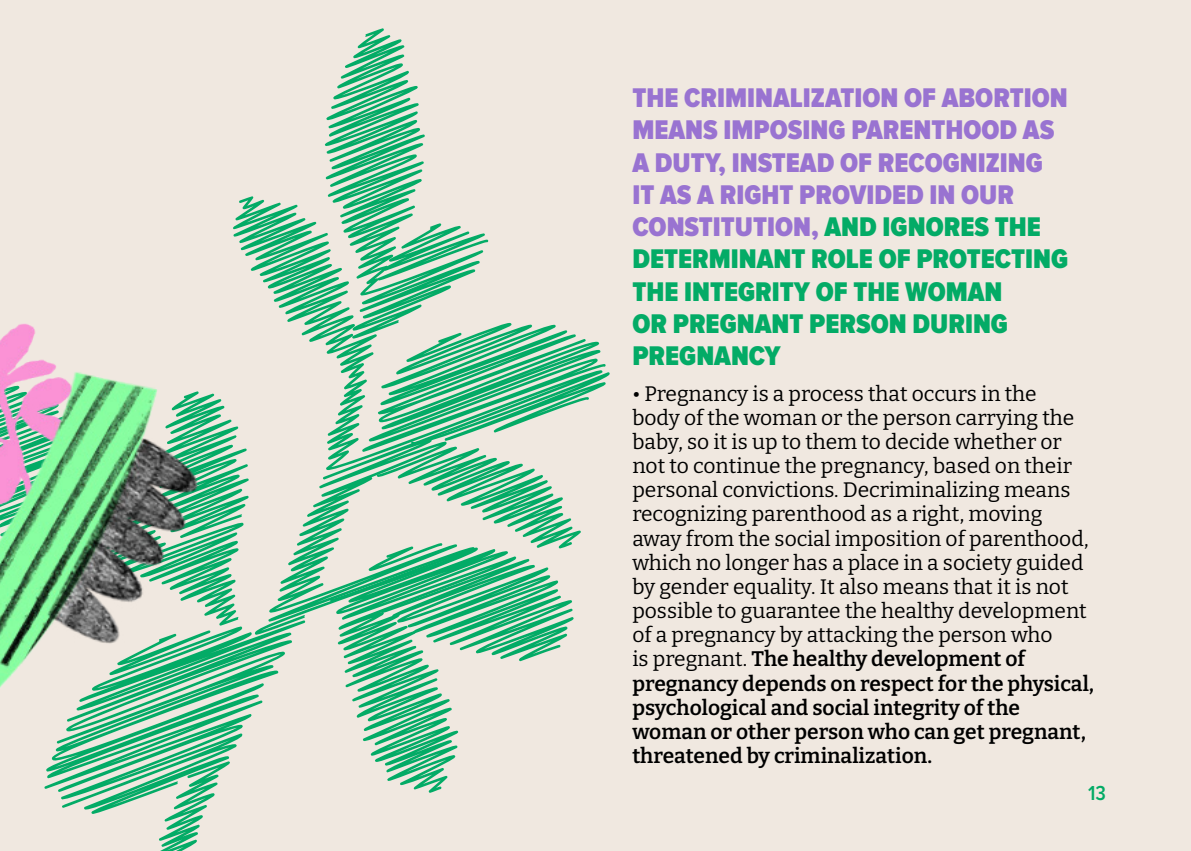
<style>
.page{position:relative;width:1191px;height:851px;background:#fff}
.page>*{position:absolute;margin:0;border:0;box-sizing:border-box;transform-origin:0 0}
.t1{font:900 28px/32.2px "Proxima Nova Cond";color:#9973d1}
.t2{font:21px/24.2px "Bitter";color:#000}
.t3{font:600 21px "Proxima Nova Cond";color:#03ab66}
.s1{color:#03ab66}
.s2{font-weight:600}
</style>
<div class="page">
<div style="left:0;top:0;width:1191px;height:850px;background:#f0e8e0"></div>
<svg style="left:215px;top:399px;width:17px;height:221px"></svg>
<svg style="left:215px;top:620px;width:77px;height:166px"></svg>
<svg style="left:337px;top:634px;width:122px;height:158px"></svg>
<svg style="left:361px;top:364px;width:249px;height:297px"></svg>
<svg style="left:232px;top:196px;width:371px;height:438px"></svg>
<svg style="left:483px;top:223px;width:5px;height:57px"></svg>
<svg style="left:324px;top:28px;width:159px;height:311px"></svg>
<img style="left:0;top:323px;width:215px;height:527px">
<p class="t1" style="left:632px;top:83px;width:437px">THE CRIMINALIZATION OF ABORTION<br>MEANS IMPOSING PARENTHOOD AS<br>A DUTY, INSTEAD OF RECOGNIZING<br>IT AS A RIGHT PROVIDED IN OUR<br>CONSTITUTION, <span class="s1">AND IGNORES THE<br>DETERMINANT ROLE OF PROTECTING<br>THE INTEGRITY OF THE WOMAN<br>OR PREGNANT PERSON DURING<br>PREGNANCY</span></p>
<p class="t2" style="left:632px;top:380px;width:463px">• Pregnancy is a process that occurs in the<br>body of the woman or the person carrying the baby, so it is up to them to decide whether or not to continue the pregnancy, based on their personal convictions. Decriminalizing means recognizing parenthood as a right, moving away from the social imposition of parenthood, which no longer has a place in a society guided by gender equality. It also means that it is not possible to guarantee the healthy development of a pregnancy by attacking the person who<br>is pregnant. <span class="s2">The healthy development of pregnancy depends on respect for the physical, psychological and social integrity of the woman or other person who can get pregnant, threatened by criminalization.</span></p>
<p class="t3" style="left:1088px;top:780px;width:19px">13</p>
</div>
